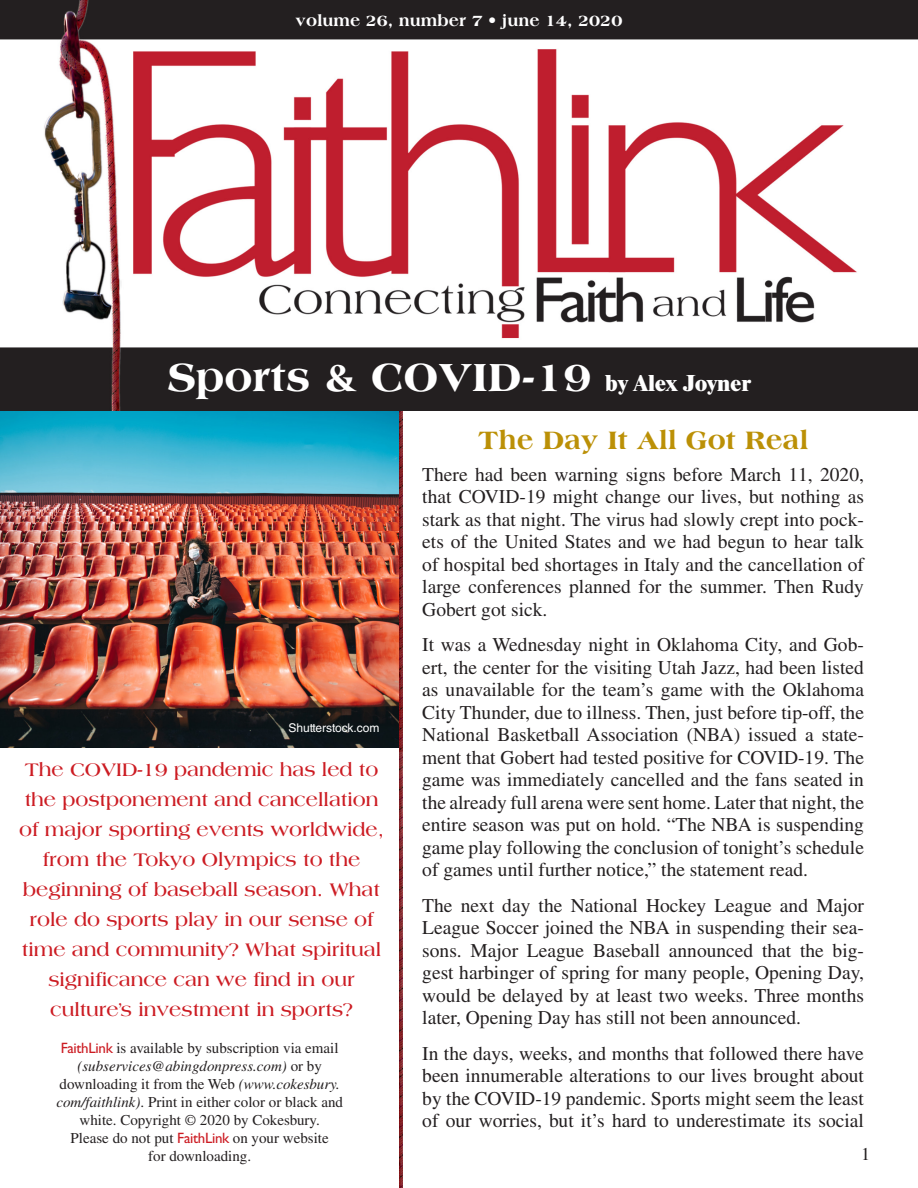
<style>
.page{position:relative;width:918px;height:1188px;background:#fff}
.page>*{position:absolute;margin:0;border:0;box-sizing:border-box;transform-origin:0 0}
.t1{font:800 42px "Americana Std";color:#fff}
.Section_subhead{font:800 27px "Americana Std";color:#bb9006}
.body_copy{font:19.5px/22.5px "Times LT Std";color:#231f20;text-align:justify}
.Focus_page_1{font:700 19.5px/30px "Americana Std";color:#cc1c23;text-align:center}
.t2{font:18px "Times LT Std";color:#231f20}
.t3{font:800 16.5px "Americana Std";color:#fff}
.t4{font:15px/18px "Times LT Std";color:#231f20;text-align:center}
.t5{font:12px "Helvetica LT Std";color:#fff}
.s1{font-family:"Times LT Std";font-size:22.5px}
.s2{font-family:"Gill Sans Std";color:#cc1c23}
.s3{font-style:italic}
</style>
<div class="page">
<img style="left:0;top:411px;width:400px;height:336px">
<img style="left:400px;top:411px;width:3px;height:777px">
<img style="left:0;top:0;width:918px;height:411px">
<p class="t3" style="left:296px;top:11px;width:328px">volume 26, number 7 • june 14, 2020</p>
<p class="t1" style="left:167px;top:352px;width:585px">Sports &amp; COVID-19 <span class="s1">by Alex Joyner</span></p>
<p class="t5" style="left:288px;top:720px;width:93px">Shutterstock.com</p>
<p class="Focus_page_1" style="left:19px;top:755px;width:366px">The COVID-19 pandemic has led to the postponement and cancellation of major sporting events worldwide, from the Tokyo Olympics to the beginning of baseball season. What role do sports play in our sense of time and community? What spiritual significance can we find in our culture’s investment in sports?</p>
<p class="t4" style="left:56px;top:1039px;width:288px"><span class="s2">FaithLink</span> is available by subscription via email <span class="s3">(subservices@abingdonpress.com)</span> or by downloading it from the Web <span class="s3">(www.cokesbury. com/faithlink)</span>. Print in either color or black and white. Copyright © 2020 by Cokesbury.<br>Please do not put <span class="s2">FaithLink</span> on your website<br>for downloading.</p>
<p class="Section_subhead" style="left:478px;top:424px;width:332px">The Day It All Got Real</p>
<p class="body_copy" style="left:422px;top:463px;width:443px">There had been warning signs before March 11, 2020, that COVID-19 might change our lives, but nothing as stark as that night. The virus had slowly crept into pock&shy;ets of the United States and we had begun to hear talk of hospital bed shortages in Italy and the cancellation of large conferences planned for the summer. Then Rudy Gobert got sick.</p>
<p class="body_copy" style="left:422px;top:633px;width:443px">It was a Wednesday night in Oklahoma City, and Gob&shy;ert, the center for the visiting Utah Jazz, had been listed as unavailable for the team’s game with the Oklahoma City Thunder, due to illness. Then, just before tip-off, the National Basketball Association (NBA) issued a state&shy;ment that Gobert had tested positive for COVID-19. The game was immediately cancelled and the fans seated in the already full arena were sent home. Later that night, the entire season was put on hold. “The NBA is suspending game play following the conclusion of tonight’s schedule of games until further notice,” the statement read.</p>
<p class="body_copy" style="left:422px;top:894px;width:443px">The next day the National Hockey League and Major League Soccer joined the NBA in suspending their sea&shy;sons. Major League Baseball announced that the big&shy;gest harbinger of spring for many people, Opening Day, would be delayed by at least two weeks. Three months later, Opening Day has still not been announced.</p>
<p class="body_copy" style="left:422px;top:1042px;width:443px">In the days, weeks, and months that followed there have been innumerable alterations to our lives brought about by the COVID-19 pandemic. Sports might seem the least of our worries, but it’s hard to underestimate its social</p>
<p class="t2" style="left:861px;top:1144px;width:10px">1</p>
</div>
